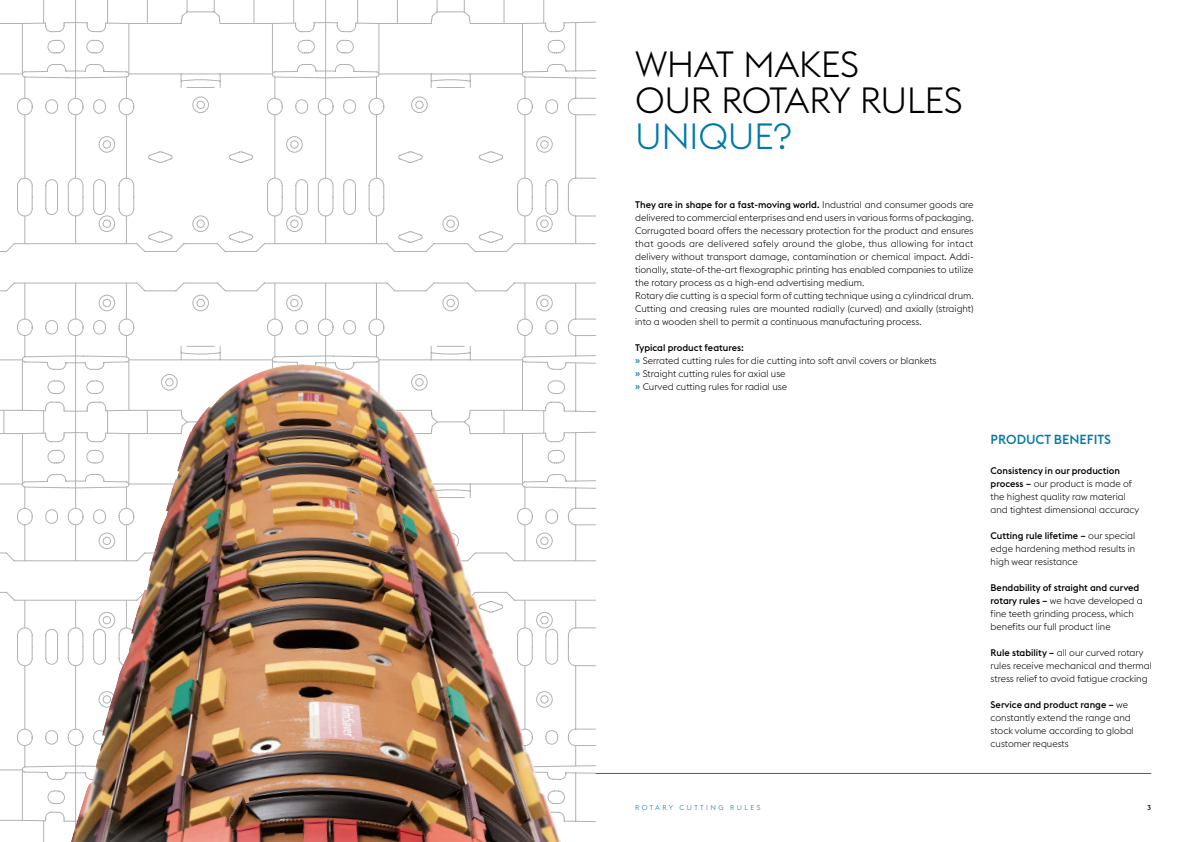
<style>
.page{position:relative;width:1191px;height:842px;background:#fff}
.page>*{position:absolute;margin:0;border:0;box-sizing:border-box;transform-origin:0 0}
.t1{font:300 36px/36px "voestalpine";letter-spacing:-.01em;color:#000}
.t2{font:300 36px "voestalpine";letter-spacing:-.015em;color:#0079a8}
.t3{font:500 13px "voestalpine";color:#0079a8}
.t4{font:300 9.5px/13px "voestalpine";color:#000}
.t5{font:300 7px "voestalpine";letter-spacing:.35em;color:#0079a8}
.t6{font:500 7px "voestalpine";color:#000}
.s1{font-weight:500}
.s2{font-weight:500;color:#0079a8}
</style>
<div class="page">
<hr style="left:595px;top:773px;width:556px;height:1px;background:#0079a8">
<svg style="left:293px;top:0;width:302px;height:343px"></svg>
<svg style="left:0;top:22px;width:384px;height:387px"></svg>
<svg style="left:575px;top:335px;width:20px;height:1px"></svg>
<svg style="left:575px;top:319px;width:20px;height:1px"></svg>
<svg style="left:575px;top:216px;width:20px;height:1px"></svg>
<svg style="left:575px;top:178px;width:20px;height:1px"></svg>
<svg style="left:575px;top:114px;width:20px;height:1px"></svg>
<svg style="left:575px;top:98px;width:20px;height:1px"></svg>
<hr style="left:75px;top:115px;width:1px;height:63px;background:#b1b2b2">
<svg style="left:75px;top:216px;width:1px;height:28px"></svg>
<hr style="left:75px;top:283px;width:1px;height:36px;background:#b1b2b2">
<hr style="left:75px;top:25px;width:1px;height:46px;background:#b1b2b2">
<svg style="left:75px;top:71px;width:1px;height:27px"></svg>
<hr style="left:325px;top:115px;width:1px;height:63px;background:#b1b2b2">
<svg style="left:325px;top:216px;width:1px;height:28px"></svg>
<hr style="left:325px;top:283px;width:1px;height:36px;background:#b1b2b2">
<hr style="left:325px;top:25px;width:1px;height:46px;background:#b1b2b2">
<svg style="left:325px;top:71px;width:1px;height:27px"></svg>
<svg style="left:0;top:409px;width:53px;height:433px"></svg>
<hr style="left:0;top:115px;width:1px;height:63px;background:#b1b2b2">
<hr style="left:25px;top:115px;width:1px;height:63px;background:#b1b2b2">
<hr style="left:25px;top:283px;width:1px;height:36px;background:#b1b2b2">
<svg style="left:25px;top:216px;width:1px;height:28px"></svg>
<hr style="left:0;top:283px;width:1px;height:36px;background:#b1b2b2">
<svg style="left:0;top:335px;width:26px;height:26px"></svg>
<svg style="left:0;top:74px;width:26px;height:25px"></svg>
<hr style="left:126px;top:115px;width:1px;height:63px;background:#b1b2b2">
<hr style="left:126px;top:283px;width:1px;height:36px;background:#b1b2b2">
<svg style="left:126px;top:216px;width:1px;height:28px"></svg>
<hr style="left:220px;top:74px;width:52px;height:1px;background:#b1b2b2">
<svg style="left:126px;top:77px;width:1px;height:21px"></svg>
<hr style="left:129px;top:74px;width:52px;height:1px;background:#b1b2b2">
<hr style="left:524px;top:115px;width:1px;height:63px;background:#b1b2b2">
<hr style="left:524px;top:283px;width:1px;height:36px;background:#b1b2b2">
<svg style="left:524px;top:216px;width:1px;height:28px"></svg>
<hr style="left:470px;top:74px;width:52px;height:1px;background:#b1b2b2">
<hr style="left:379px;top:74px;width:52px;height:1px;background:#b1b2b2">
<svg style="left:524px;top:77px;width:1px;height:21px"></svg>
<hr style="left:275px;top:115px;width:1px;height:63px;background:#b1b2b2">
<hr style="left:275px;top:283px;width:1px;height:36px;background:#b1b2b2">
<svg style="left:275px;top:216px;width:1px;height:28px"></svg>
<svg style="left:275px;top:77px;width:1px;height:21px"></svg>
<hr style="left:376px;top:115px;width:1px;height:63px;background:#b1b2b2">
<hr style="left:376px;top:283px;width:1px;height:36px;background:#b1b2b2">
<svg style="left:376px;top:216px;width:1px;height:28px"></svg>
<svg style="left:376px;top:77px;width:1px;height:21px"></svg>
<hr style="left:0;top:771px;width:1px;height:49px;background:#b1b2b2">
<hr style="left:22px;top:771px;width:1px;height:49px;background:#b1b2b2">
<hr style="left:0;top:433px;width:1px;height:50px;background:#b1b2b2">
<hr style="left:22px;top:433px;width:1px;height:50px;background:#b1b2b2">
<hr style="left:0;top:361px;width:1px;height:49px;background:#b1b2b2">
<hr style="left:22px;top:361px;width:1px;height:49px;background:#b1b2b2">
<hr style="left:0;top:23px;width:1px;height:50px;background:#b1b2b2">
<hr style="left:22px;top:23px;width:1px;height:50px;background:#b1b2b2">
<hr style="left:129px;top:23px;width:1px;height:50px;background:#b1b2b2">
<hr style="left:522px;top:23px;width:1px;height:50px;background:#b1b2b2">
<hr style="left:272px;top:23px;width:1px;height:50px;background:#b1b2b2">
<hr style="left:378px;top:23px;width:1px;height:50px;background:#b1b2b2">
<img style="left:53px;top:343px;width:542px;height:499px">
<div style="left:0;top:675px;width:7px;height:21px;background:#fff"></div>
<div style="left:0;top:596px;width:7px;height:21px;background:#fff"></div>
<div style="left:0;top:222px;width:7px;height:21px;background:#fff"></div>
<div style="left:0;top:145px;width:7px;height:21px;background:#fff"></div>
<h1 class="t1" style="left:635px;top:46px;width:325px">What makes<br>our rotary rules</h1>
<h1 class="t2" style="left:635px;top:115px;width:159px">unique?</h1>
<p class="t4" style="left:635px;top:198px;width:340px"><span class="s1">They are in shape for a fast-moving world.</span> I ndustrial and consumer goods are delivered to commercial enterprises and end users in various forms of packaging.<br>Corrugated board offers the necessary protection for the product and ensures that goods are delivered safely around the globe, thus allowing for intact delivery without transport damage, contamination or chemical impact. Addi&shy;tionally, state-of-the-art flexographic printing has enabled companies to utilize the rotary process as a high-end advertising medium.<br>Rotary die cutting is a special form of cutting technique using a cylindrical drum.<br>Cutting and creasing rules are mounted radially (curved) and axially (straight) into a wooden shell to permit a continuous manufacturing process.</p>
<p class="t4" style="left:635px;top:341px;width:303px"><span class="s1">Typical product features:<br></span><span class="s2">»</span> Serrated cutting rules for die cutting into soft anvil covers or blankets <span class="s2">»</span> Straight cutting rules for axial use<br><span class="s2">»</span> Curved cutting rules for radial use</p>
<h2 class="t3" style="left:990px;top:431px;width:122px">PRODUCT BENEFITS</h2>
<p class="t4" style="left:990px;top:464px;width:150px"><span class="s1">Consistency in our production process –</span> our product is made of the highest quality raw material and tightest dimensional accuracy</p>
<p class="t4" style="left:990px;top:529px;width:146px;text-align:justify"><span class="s1">Cutting rule lifetime –</span> our special edge hardening method results in high wear resistance</p>
<p class="t4" style="left:990px;top:581px;width:154px"><span class="s1">Bendability of straight and curved rotary rules –</span> we have developed a fine teeth grinding process, which benefits our full product line</p>
<p class="t4" style="left:990px;top:646px;width:163px"><span class="s1">Rule stability –</span> all our curved rotary rules receive mechanical and thermal stress relief to avoid fatigue cracking</p>
<p class="t4" style="left:990px;top:698px;width:145px"><span class="s1">Service and product range –</span> we constantly extend the range and stock volume according to global customer requests</p>
<p class="t5" style="left:635px;top:804px;width:126px">Rotar y c utting Rules</p>
<p class="t6" style="left:1147px;top:804px;width:6px">3</p>
</div>
